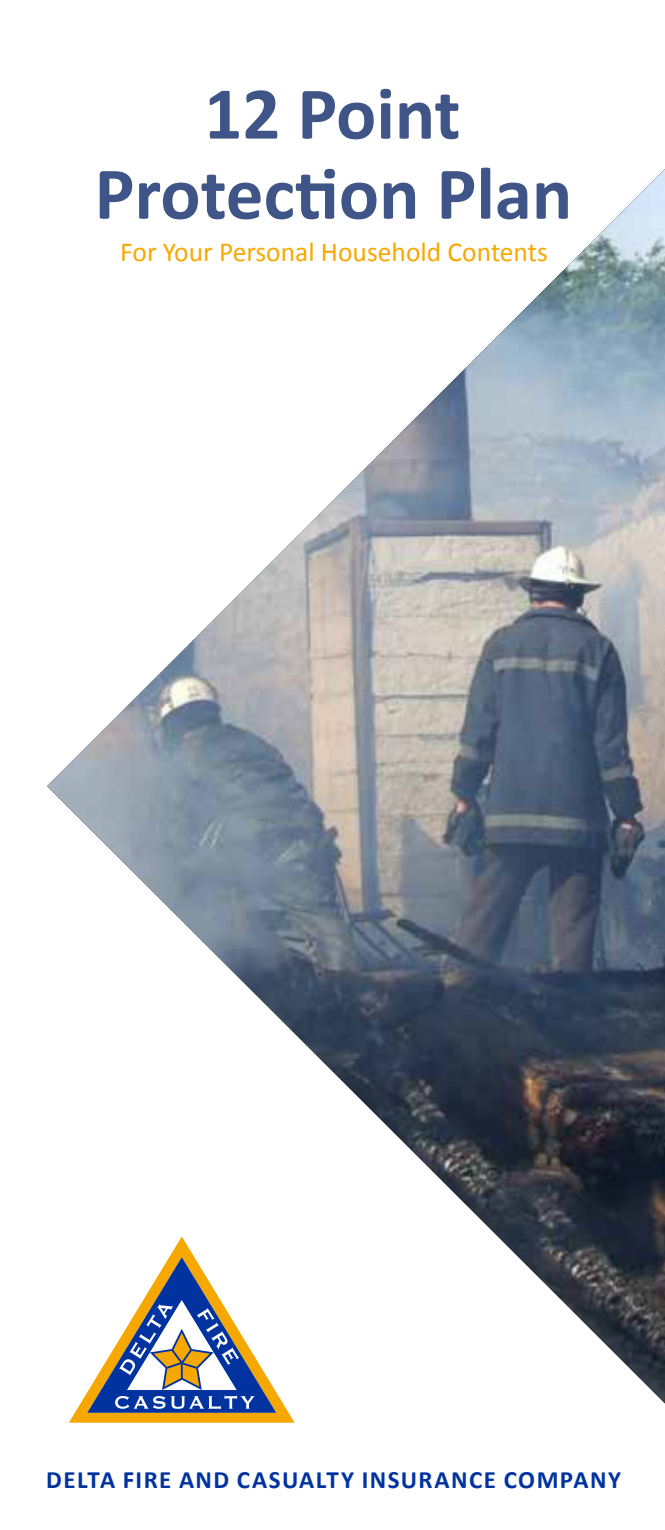
<style>
.page{position:relative;width:665px;height:1530px;background:#fff}
.page>*{position:absolute;margin:0;border:0;box-sizing:border-box;transform-origin:0 0}
.t1{font:700 75px/80px "Calibri";color:#3f5588;text-align:center}
.t2{font:27.5px "Calibri";color:#f7a800}
.t3{font:700 25px "Calibri";letter-spacing:.055em;color:#0033a0}
</style>
<div class="page">
<img style="left:47px;top:170px;width:617px;height:1253px">
<h1 class="t1" style="left:94px;top:70px;width:479px">12 Point<br>Protection Plan</h1>
<p class="t2" style="left:120px;top:234px;width:429px">For Your Personal Household Contents</p>
<p class="t3" style="left:46px;top:1464px;width:576px">DELTA FIRE AND CASUALTY INSURANCE COMPANY</p>
</div>
